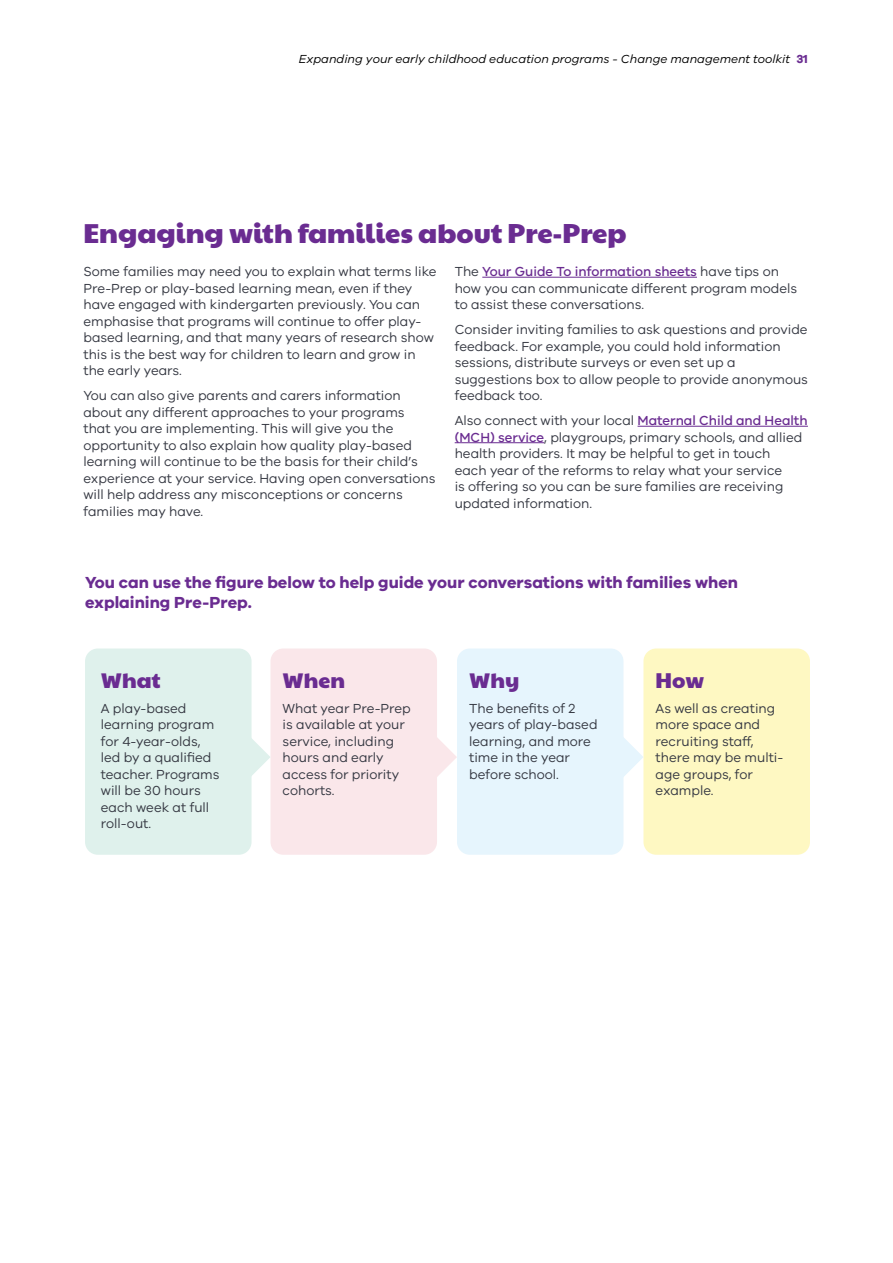
<style>
.page{position:relative;width:893px;height:1263px;background:#fff}
.page>*{position:absolute;margin:0;border:0;box-sizing:border-box;transform-origin:0 0}
.Heading_2_SPAN{font:27px "Paytone One";color:#6a2c91}
.Heading_3{font:21px "Paytone One";color:#6a2c91}
.Intro_Para{font:700 16.5px/19.8px "VIC";color:#6a2c91}
.Body{font:13.5px/16.5px "VIC";color:#343741}
.t1{font:italic 12px "VIC";color:#000}
.s1{font-weight:700;font-style:normal;color:#6a2c91}
.s2{font-weight:500;color:#6a2c91}
</style>
<div class="page">
<hr style="left:482px;top:277px;width:215px;height:1px;background:#6a2c91">
<hr style="left:638px;top:426px;width:170px;height:1px;background:#6a2c91">
<hr style="left:455px;top:442px;width:89px;height:1px;background:#6a2c91">
<div style="left:85px;top:648px;width:167px;height:207px;background:#dff1ec;border-radius:13px"></div>
<div style="left:270px;top:648px;width:167px;height:207px;background:#fae7ea;border-radius:13px"></div>
<div style="left:457px;top:648px;width:166px;height:207px;background:#e6f5fd;border-radius:13px"></div>
<div style="left:643px;top:648px;width:167px;height:207px;background:#fef8c2;border-radius:13px"></div>
<svg style="left:251px;top:736px;width:19px;height:42px"></svg>
<svg style="left:437px;top:737px;width:20px;height:40px"></svg>
<svg style="left:623px;top:736px;width:20px;height:42px"></svg>
<p class="t1" style="left:299px;top:52px;width:511px">Expanding your early childhood education programs - Change management toolkit <span class="s1">31</span></p>
<p class="Heading_2_SPAN" style="left:83px;top:210px;width:545px">Engaging with families about Pre-Prep</p>
<p class="Body" style="left:83px;top:263px;width:355px">Some families may need you to explain what terms like Pre-Prep or play-based learning mean, even if they have engaged with kindergarten previously. You can emphasise that programs will continue to offer play&shy;based learning, and that many years of research show this is the best way for children to learn and grow in the early years.</p>
<p class="Body" style="left:83px;top:387px;width:353px">You can also give parents and carers information about any different approaches to your programs<br>that you are implementing. This will give you the opportunity to also explain how quality play-based learning will continue to be the basis for their child’s experience at your service. Having open conversations will help address any misconceptions or concerns families may have.</p>
<p class="Body" style="left:455px;top:263px;width:344px">The <span class="s2">Your Guide To information sheets</span> have tips on how you can communicate different program models to assist these conversations.</p>
<p class="Body" style="left:455px;top:321px;width:355px">Consider inviting families to ask questions and provide feedback. For example, you could hold information sessions, distribute surveys or even set up a suggestions box to allow people to provide anonymous feedback too.</p>
<p class="Body" style="left:455px;top:412px;width:354px">Also connect with your local <span class="s2">Maternal Child and Health (MCH) service</span>, playgroups, primary schools, and allied health providers. It may be helpful to get in touch<br>each year of the reforms to relay what your service<br>is offering so you can be sure families are receiving updated information.</p>
<p class="Intro_Para" style="left:85px;top:572px;width:654px">You can use the figure below to help guide your conversations with families when explaining Pre-Prep.</p>
<p class="Heading_3" style="left:101px;top:662px;width:61px">What</p>
<p class="Heading_3" style="left:283px;top:662px;width:64px">When</p>
<p class="Heading_3" style="left:469px;top:662px;width:52px">Why</p>
<p class="Heading_3" style="left:656px;top:662px;width:50px">How</p>
<p class="Body" style="left:101px;top:699px;width:120px">A play-based learning program for 4-year-olds, led by a qualified teacher. Programs will be 30 hours each week at full roll-out.</p>
<p class="Body" style="left:283px;top:699px;width:130px">What year Pre-Prep is available at your service, including hours and early access for priority cohorts.</p>
<p class="Body" style="left:469px;top:699px;width:130px">The benefits of 2 years of play-based learning, and more time in the year before school.</p>
<p class="Body" style="left:656px;top:699px;width:129px">As well as creating more space and recruiting staff, there may be multi&shy;age groups, for example.</p>
</div>
